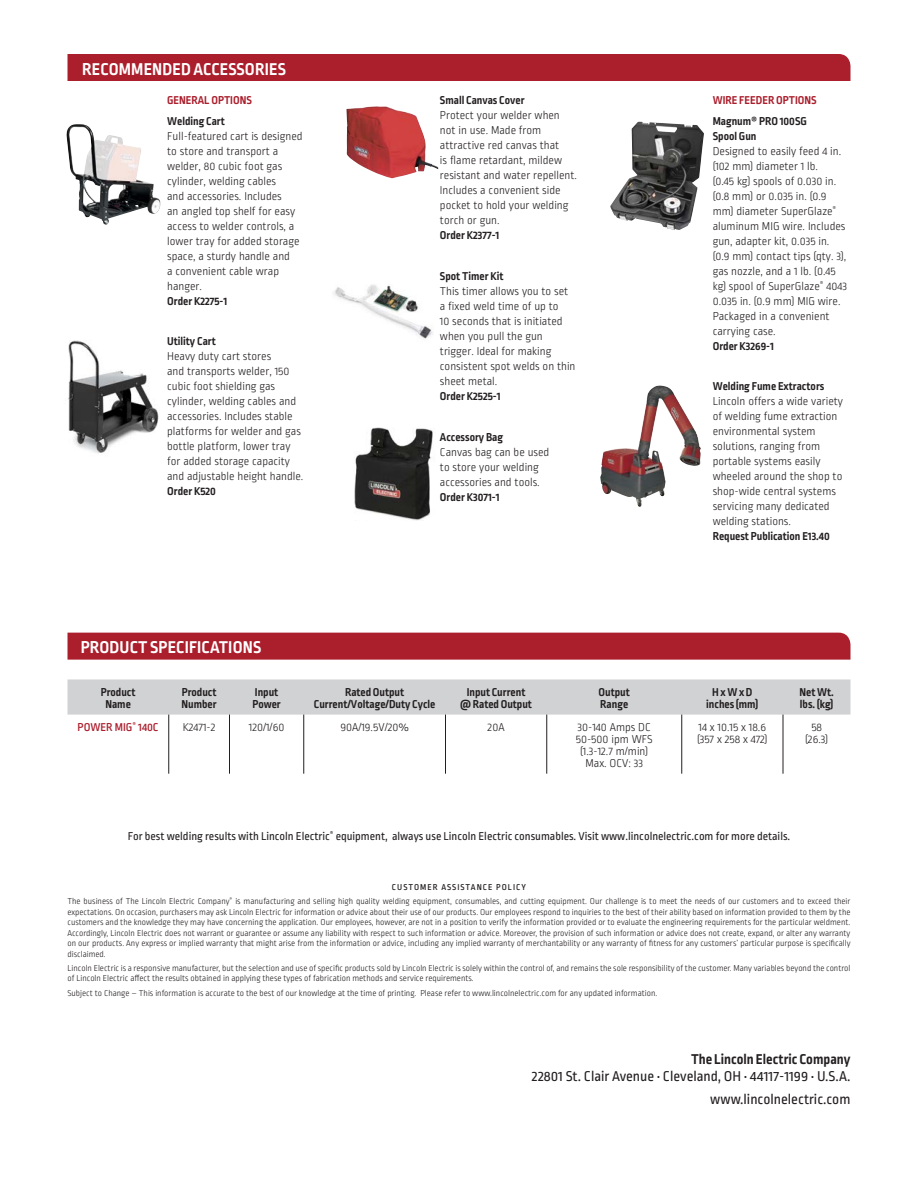
<style>
.page{position:relative;width:918px;height:1188px;background:#fff}
.page>*{position:absolute;margin:0;border:0;box-sizing:border-box;transform-origin:0 0}
.t1{font:700 18px "Ropa Sans Pro";letter-spacing:.01em;color:#fff}
.t2{font:15px "Ropa Sans Pro";color:#231f20}
.t3{font:700 15px "Ropa Sans Pro";color:#231f20}
.Options{font:300 12px/15px "Ropa Sans Pro";color:#231f20}
.table_heading{font:700 12px/12px "Ropa Sans Pro";color:#231f20;text-align:center}
.t4{font:12px "Ropa Sans Pro";color:#231f20}
.table_text{font:300 12px "Ropa Sans Pro";color:#231f20}
.Options-2{font:700 12px "Ropa Sans Pro";color:#ab1e2c}
.table_text-2{font:500 12px "Ropa Sans Pro";color:#ab1e2c}
.body{font:300 9px/10.5px "Ropa Sans Pro";color:#231f20;text-align:justify}
.body-2{font:500 9px "Ropa Sans Pro";letter-spacing:.12em;color:#231f20}
.s1{font-weight:700}
</style>
<div class="page">
<div style="left:68px;top:679px;width:782px;height:36px;background:#d1d2d4"></div>
<hr style="left:168px;top:715px;width:1px;height:59px;background:#231f20">
<hr style="left:229px;top:715px;width:1px;height:59px;background:#231f20">
<hr style="left:303px;top:715px;width:1px;height:59px;background:#231f20">
<hr style="left:445px;top:715px;width:1px;height:59px;background:#231f20">
<hr style="left:546px;top:715px;width:1px;height:59px;background:#231f20">
<hr style="left:681px;top:715px;width:1px;height:59px;background:#231f20">
<hr style="left:783px;top:715px;width:1px;height:59px;background:#231f20">
<div style="left:68px;top:633px;width:782px;height:27px;background:#ab1e2c"></div>
<div style="left:68px;top:54px;width:782px;height:27px;background:#ab1e2c"></div>
<img style="left:68px;top:340px;width:91px;height:113px">
<img style="left:66px;top:124px;width:95px;height:101px">
<img style="left:346px;top:106px;width:92px;height:72px">
<img style="left:333px;top:284px;width:100px;height:55px">
<img style="left:354px;top:427px;width:79px;height:93px">
<img style="left:610px;top:122px;width:94px;height:108px">
<img style="left:638px;top:386px;width:21px;height:61px">
<p class="t1" style="left:82px;top:59px;width:205px">RECOMMENDED ACCESSORIES</p>
<p class="Options-2" style="left:167px;top:94px;width:86px">GENERAL OPTIONS</p>
<p class="Options" style="left:167px;top:114px;width:137px"><span class="s1">Welding Cart<br></span>Full-featured cart is designed to store and transport a welder, 80 cubic foot gas cylinder, welding cables<br>and accessories. Includes<br>an angled top shelf for easy access to welder controls, a lower tray for added storage space, a sturdy handle and<br>a convenient cable wrap hanger.<br><span class="s1">Order K2275-1</span></p>
<p class="Options" style="left:167px;top:335px;width:138px"><span class="s1">Utility Cart<br></span>Heavy duty cart stores<br>and transports welder, 150 cubic foot shielding gas cylinder, welding cables and accessories. Includes stable platforms for welder and gas bottle platform, lower tray for added storage capacity and adjustable height handle.<br><span class="s1">Order K520</span></p>
<p class="t1" style="left:81px;top:637px;width:182px">PRODUCT SPECIFICATIONS</p>
<p class="Options" style="left:440px;top:94px;width:139px"><span class="s1">Small Canvas Cover<br></span>Protect your welder when not in use. Made from attractive red canvas that<br>is flame retardant, mildew resistant and water repellent.<br>Includes a convenient side pocket to hold your welding torch or gun.<br><span class="s1">Order K2377-1</span></p>
<p class="Options" style="left:440px;top:269px;width:137px"><span class="s1">Spot Timer Kit<br></span>This timer allows you to set a fixed weld time of up to<br>10 seconds that is initiated when you pull the gun trigger. Ideal for making consistent spot welds on thin sheet metal.<br><span class="s1">Order K2525-1</span></p>
<p class="Options" style="left:440px;top:430px;width:111px"><span class="s1">Accessory Bag<br></span>Canvas bag can be used to store your welding accessories and tools.<br><span class="s1">Order K3071-1</span></p>
<p class="Options-2" style="left:713px;top:94px;width:105px">WIRE FEEDER OPTIONS</p>
<p class="Options" style="left:713px;top:114px;width:136px"><span class="s1">Magnum® PRO 100SG<br>Spool Gun<br></span>Designed to easily feed 4 in. (102 mm) diameter 1 lb.<br>(0.45 kg) spools of 0.030 in. (0.8 mm) or 0.035 in. (0.9 mm) diameter SuperGlaze<sup>® </sup>aluminum MIG wire. Includes gun, adapter kit, 0.035 in. (0.9 mm) contact tips (qty. 3), gas nozzle, and a 1 lb. (0.45 kg) spool of SuperGlaze<sup>®</sup> 4043<br>0.035 in. (0.9 mm) MIG wire.<br>Packaged in a convenient carrying case.<br><span class="s1">Order K3269-1</span></p>
<p class="Options" style="left:713px;top:380px;width:132px"><span class="s1">Welding Fume Extractors<br></span>Lincoln offers a wide variety of welding fume extraction environmental system solutions, ranging from portable systems easily wheeled around the shop to shop-wide central systems servicing many dedicated welding stations.<br><span class="s1">Request Publication E13.40</span></p>
<p class="table_heading" style="left:101px;top:687px;width:36px">Product<br>Name</p>
<p class="table_heading" style="left:182px;top:687px;width:37px;text-align:left">Product<br>Number</p>
<p class="table_heading" style="left:252px;top:687px;width:30px;text-align:left">Input<br>Power</p>
<p class="table_heading" style="left:314px;top:687px;width:123px">Rated Output<br>Current/Voltage/Duty Cycle</p>
<p class="table_heading" style="left:460px;top:687px;width:73px">Input Current @ Rated Output</p>
<p class="table_heading" style="left:599px;top:687px;width:33px;text-align:left">Output<br>Range</p>
<p class="table_heading" style="left:706px;top:687px;width:54px">H x W x D inches (mm)</p>
<p class="table_heading" style="left:800px;top:687px;width:36px;text-align:left">Net Wt. lbs. (kg)</p>
<p class="table_text-2" style="left:78px;top:720px;width:82px">POWER MIG<sup>®</sup> 140C</p>
<p class="table_text" style="left:183px;top:721px;width:34px">K2471-2</p>
<p class="table_text" style="left:249px;top:721px;width:37px">120/1/60</p>
<p class="table_text" style="left:340px;top:721px;width:70px">90A/19.5V/20%</p>
<p class="table_text" style="left:488px;top:721px;width:18px">20A</p>
<p class="table_text" style="left:578px;top:721px;width:75px">30-140 Amps DC</p>
<p class="table_text" style="left:576px;top:733px;width:78px">50-500 ipm WFS</p>
<p class="table_text" style="left:580px;top:745px;width:69px">(1.3-12.7 m/min)</p>
<p class="table_text" style="left:586px;top:757px;width:59px">Max. OCV: 33</p>
<p class="table_text" style="left:699px;top:721px;width:69px">14 x 10.15 x 18.6</p>
<p class="table_text" style="left:697px;top:733px;width:72px">(357 x 258 x 472)</p>
<p class="table_text" style="left:811px;top:721px;width:12px">58</p>
<p class="table_text" style="left:805px;top:733px;width:24px">(26.3)</p>
<p class="t4" style="left:128px;top:830px;width:664px">For best welding results with Lincoln Electric<sup>®</sup> equipment, always use Lincoln Electric consumables. Visit www.lincolnelectric.com for more details.</p>
<p class="body-2" style="left:392px;top:882px;width:136px">CUSTOMER ASSISTANCE POLICY</p>
<p class="body" style="left:67px;top:896px;width:785px">The business of The Lincoln Electric Company<sup>®</sup> is manufacturing and selling high quality welding equipment, consumables, and cutting equipment. Our challenge is to meet the needs of our customers and to exceed their expectations. On occasion, purchasers may ask Lincoln Electric for information or advice about their use of our products. Our employees respond to inquiries to the best of their ability based on information provided to them by the customers and the knowledge they may have concerning the application. Our employees, however, are not in a position to verify the information provided or to evaluate the engineering requirements for the particular weldment.<br>Accordingly, Lincoln Electric does not warrant or guarantee or assume any liability with respect to such information or advice. Moreover, the provision of such information or advice does not create, expand, or alter any warranty on our products. Any express or implied warranty that might arise from the information or advice, including any implied warranty of merchantability or any warranty of fitness for any customers’ particular purpose is specifically disclaimed.</p>
<p class="body" style="left:67px;top:963px;width:785px">Lincoln Electric is a responsive manufacturer, but the selection and use of specific products sold by Lincoln Electric is solely within the control of, and remains the sole responsibility of the customer. Many variables beyond the control of Lincoln Electric affect the results obtained in applying these types of fabrication methods and service requirements.</p>
<p class="body" style="left:67px;top:988px;width:591px">Subject to Change – This information is accurate to the best of our knowledge at the time of printing. Please refer to www.lincolnelectric.com for any updated information.</p>
<p class="t3" style="left:691px;top:1051px;width:161px">The Lincoln Electric Company</p>
<p class="t2" style="left:532px;top:1068px;width:320px">22801 St. Clair Avenue • Cleveland, OH • 44117-1199 • U.S.A.</p>
<p class="t2" style="left:710px;top:1091px;width:142px">www.lincolnelectric.com</p>
</div>
